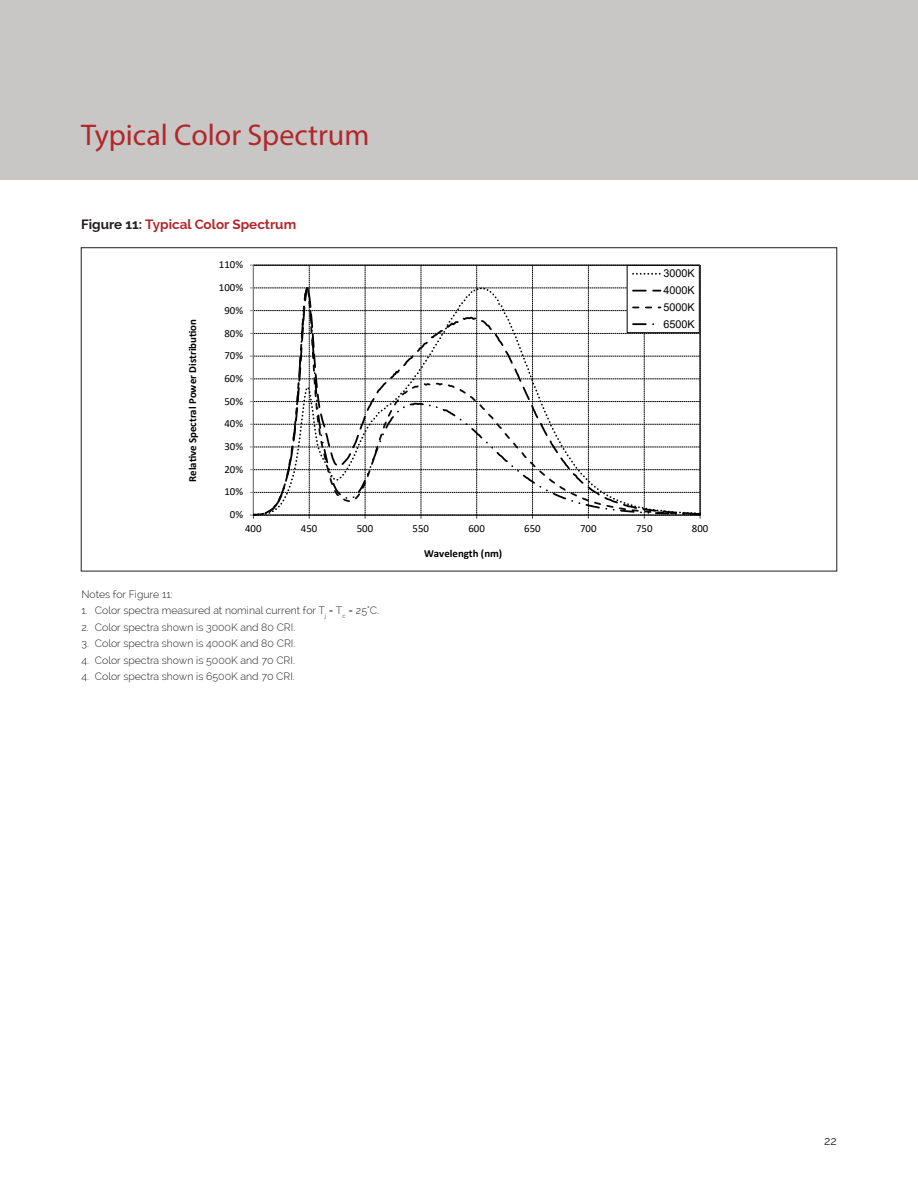
<style>
.page{position:relative;width:918px;height:1188px;background:#fff}
.page>*{position:absolute;margin:0;border:0;box-sizing:border-box;transform-origin:0 0}
.section_header{font:30px "Myriad Pro";color:#b1272c}
.main_text_block{font:700 13.5px "Raleway";color:#b1272c}
.t1{font:12px "Raleway";color:#231f20}
.t2{font:10.8px "Calibri";color:#000}
.t3{font:700 10.8px "Calibri";color:#000}
.t4{font:10.8px/16.8px "Arial";color:#000;text-align:justify}
.main_text_block-2{font:300 10.5px "Raleway";color:#231f20}
.s1{color:#231f20}
</style>
<div class="page">
<div style="left:0;top:0;width:918px;height:180px;background:#c8c7c6"></div>
<svg style="left:250px;top:265px;width:451px;height:253px"></svg>
<p class="section_header" style="left:81px;top:117px;width:290px">Typical Color Spectrum</p>
<p class="main_text_block" style="left:81px;top:216px;width:217px"><span class="s1">Figure 11:</span> Typical Color Spectrum</p>
<p class="t2" style="left:219px;top:257px;width:26px">110%</p>
<p class="t2" style="left:219px;top:280px;width:26px">100%</p>
<p class="t3" style="left:185px;top:482px;width:164px;rotate:-90deg">Rela ve Spectral Power Distribu on</p>
<p class="t2" style="left:224px;top:303px;width:20px">90%</p>
<p class="t2" style="left:224px;top:325px;width:20px">80%</p>
<p class="t2" style="left:224px;top:348px;width:20px">70%</p>
<p class="t2" style="left:224px;top:371px;width:20px">60%</p>
<p class="t2" style="left:224px;top:394px;width:20px">50%</p>
<p class="t2" style="left:224px;top:416px;width:20px">40%</p>
<p class="t2" style="left:224px;top:439px;width:20px">30%</p>
<p class="t2" style="left:224px;top:462px;width:20px">20%</p>
<p class="t2" style="left:224px;top:484px;width:20px">10%</p>
<p class="t2" style="left:230px;top:507px;width:15px">0%</p>
<p class="t4" style="left:663px;top:265px;width:33px">3000K 4000K 5000K 6500K</p>
<p class="t2" style="left:245px;top:521px;width:18px">400</p>
<p class="t2" style="left:301px;top:521px;width:18px">450</p>
<p class="t2" style="left:357px;top:521px;width:18px">500</p>
<p class="t2" style="left:413px;top:521px;width:18px">550</p>
<p class="t2" style="left:468px;top:521px;width:18px">600</p>
<p class="t2" style="left:524px;top:521px;width:18px">650</p>
<p class="t2" style="left:580px;top:521px;width:18px">700</p>
<p class="t2" style="left:636px;top:521px;width:18px">750</p>
<p class="t2" style="left:692px;top:521px;width:18px">800</p>
<p class="main_text_block-2" style="left:81px;top:588px;width:93px">Notes for Figure 11:</p>
<p class="main_text_block-2" style="left:81px;top:604px;width:299px">1. Color spectra measured at nominal current for T<sub>j</sub> = T<sub>c</sub> = 25°C.</p>
<p class="main_text_block-2" style="left:81px;top:621px;width:215px">2. Color spectra shown is 3000K and 80 CRI.</p>
<p class="main_text_block-2" style="left:81px;top:637px;width:215px">3. Color spectra shown is 4000K and 80 CRI.</p>
<p class="main_text_block-2" style="left:81px;top:654px;width:215px">4. Color spectra shown is 5000K and 70 CRI.</p>
<p class="main_text_block-2" style="left:81px;top:670px;width:215px">4. Color spectra shown is 6500K and 70 CRI.</p>
<p class="t3" style="left:424px;top:546px;width:80px">Wavelength (nm)</p>
<p class="t1" style="left:824px;top:1134px;width:14px">22</p>
</div>
